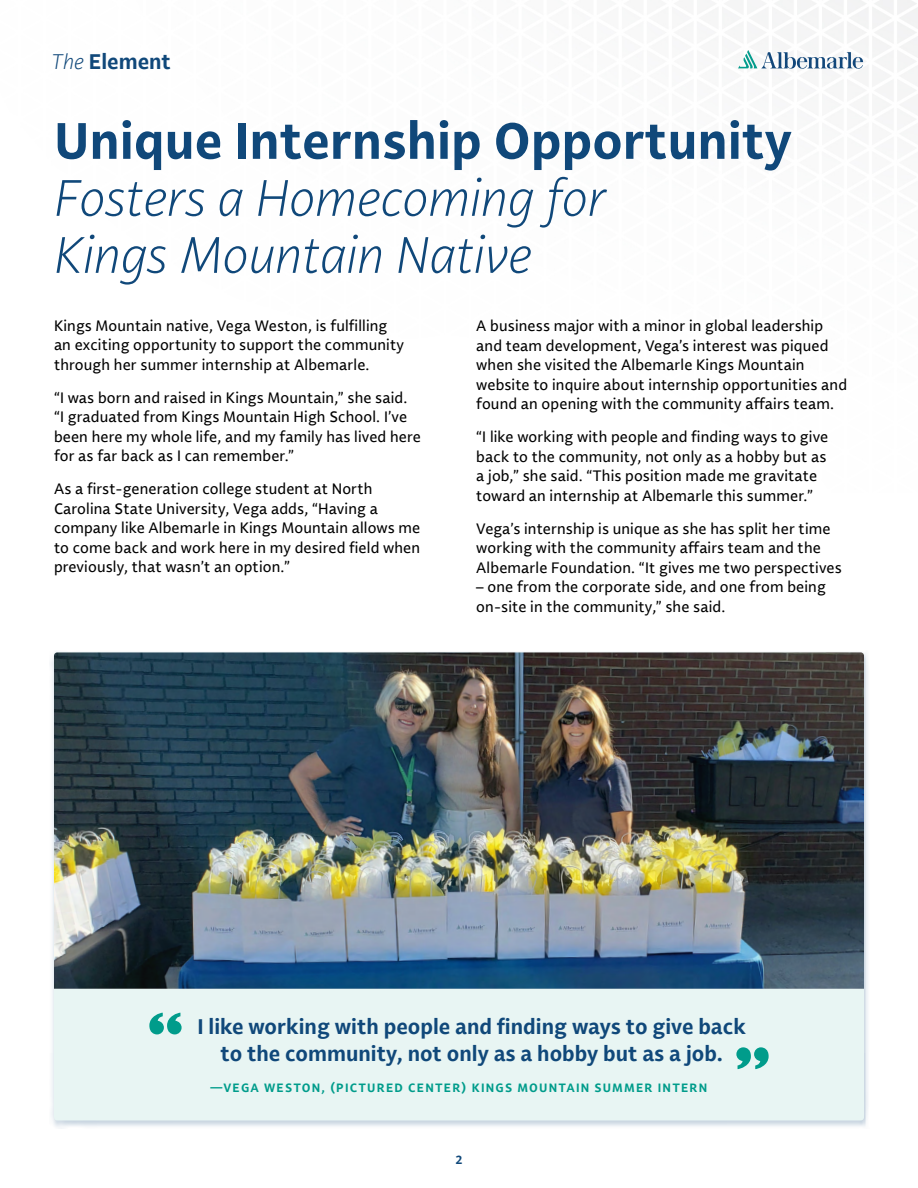
<style>
.page{position:relative;width:918px;height:1188px;background:#fff}
.page>*{position:absolute;margin:0;border:0;box-sizing:border-box;transform-origin:0 0}
.t1{font:italic 300 51px/57px "Lemance";color:#10487a}
.t2{font:700 51px "Lemance";color:#10487a}
.t3{font:700 21px/27px "Lemance";color:#10487a;text-align:center}
.t4{font:15px/19.5px "Lemance";letter-spacing:.01em;color:#000}
.t5{font:700 12px "Lemance";letter-spacing:.1em;color:#009c8b}
.t6{font:700 12px "Lemance";color:#10487a}
.s1{font-weight:300;font-style:italic}
</style>
<div class="page">
<svg style="left:738px;top:50px;width:125px;height:19px"></svg>
<div style="left:50px;top:650px;width:820px;height:478px;background:#10487a;opacity:.25"></div>
<div style="left:54px;top:652px;width:810px;height:468px;background:#e8f5f3;border-radius:3px"></div>
<img style="left:54px;top:652px;width:810px;height:337px">
<svg style="left:149px;top:1013px;width:33px;height:21px"></svg>
<svg style="left:736px;top:1047px;width:33px;height:22px"></svg>
<h2 class="t3" style="left:51px;top:47px;width:121px"><span class="s1">The</span> Element</h2>
<h1 class="t2" style="left:54px;top:106px;width:739px">Unique Internship Opportunity</h1>
<h1 class="t1" style="left:54px;top:169px;width:554px">Fosters a Homecoming for<br>Kings Mountain Native</h1>
<p class="t4" style="left:54px;top:315px;width:352px">Kings Mountain native, Vega Weston, is fulfilling an exciting opportunity to support the community through her summer internship at Albemarle.</p>
<p class="t4" style="left:54px;top:387px;width:368px">“I was born and raised in Kings Mountain,” she said. “I graduated from Kings Mountain High School. I’ve been here my whole life, and my family has lived here for as far back as I can remember.”</p>
<p class="t4" style="left:54px;top:479px;width:368px">As a first-generation college student at North Carolina State University, Vega adds, “Having a company like Albemarle in Kings Mountain allows me to come back and work here in my desired field when previously, that wasn’t an option.”</p>
<p class="t4" style="left:476px;top:316px;width:372px">A business major with a minor in global leadership and team development, Vega’s interest was piqued when she visited the Albemarle Kings Mountain website to inquire about internship opportunities and found an opening with the community affairs team.</p>
<p class="t4" style="left:476px;top:427px;width:354px">“I like working with people and finding ways to give back to the community, not only as a hobby but as a job,” she said. “This position made me gravitate toward an internship at Albemarle this summer.”</p>
<p class="t4" style="left:476px;top:519px;width:367px">Vega’s internship is unique as she has split her time working with the community affairs team and the<br>Albemarle Foundation. “It gives me two perspectives</p>
<p class="t4" style="left:476px;top:577px;width:351px">– one from the corporate side, and one from being on-site in the community,” she said.</p>
<h2 class="t3" style="left:198px;top:1013px;width:550px">I like working with people and finding ways to give back to the community, not only as a hobby but as a job.</h2>
<p class="t5" style="left:211px;top:1080px;width:498px">—VEGA WESTON, (PICTURED CENTER) KINGS MOUNTAIN SUMMER INTERN</p>
<p class="t6" style="left:455px;top:1152px;width:9px">2</p>
</div>
